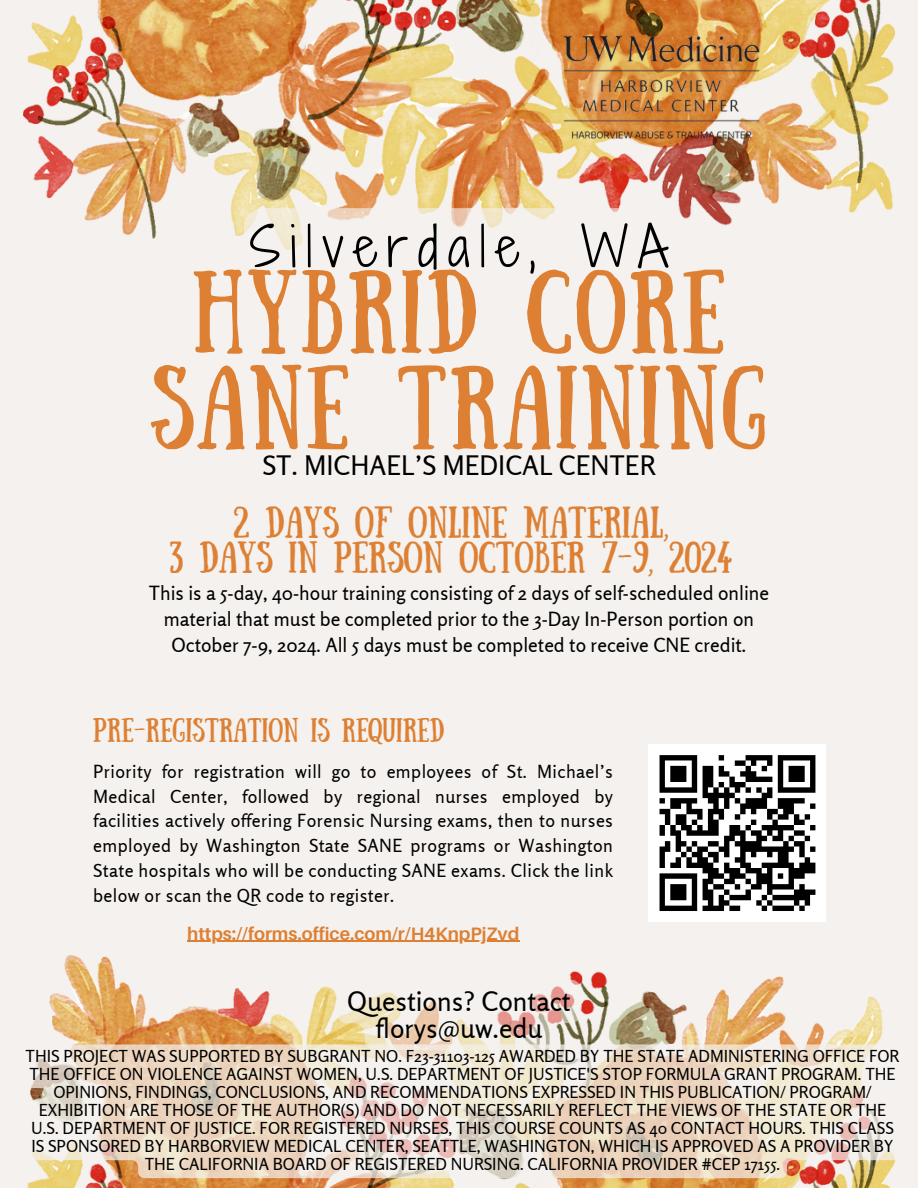
<style>
.page{position:relative;width:918px;height:1188px;background:#f4f1ee}
.page>*{position:absolute;margin:0;border:0;box-sizing:border-box;transform-origin:0 0}
.t1{font:84px/95.7px "Sunday";letter-spacing:.03em;color:#dd8034;text-align:center}
.t2{font:52.5px "Shadows Into Light Two";letter-spacing:.18em;color:#000}
.t3{font:31.5px/34.8px "Sunday";color:#dd8034;text-align:center}
.t4{font:27px/27px "Rosario";color:#000;text-align:center}
.t5{font:26.85px "Rosario";color:#000}
.t6{font:24px "Sunday";color:#dd8034}
.t7{font:19.5px/25.8px "Rosario";color:#000;text-align:center}
.t8{font:18px/24.8px "Rosario";letter-spacing:.02em;color:#000;text-align:justify}
.t9{font:700 18px "Aileron";color:#dd8034}
.t10{font:16.5px/18px "Rosario";color:#000;text-align:center}
</style>
<div class="page">
<img style="left:27px;top:955px;width:864px;height:233px">
<img style="left:23px;top:0;width:872px;height:239px">
<div style="left:649px;top:744px;width:177px;height:178px;background:#fff"></div>
<svg style="left:659px;top:755px;width:157px;height:156px"></svg>
<img style="left:544px;top:22px;width:234px;height:140px">
<svg style="left:244px;top:208px;width:430px;height:42px"></svg>
<svg style="left:27px;top:1044px;width:868px;height:134px"></svg>
<hr style="left:187px;top:941px;width:332px;height:1px;background:#dd8034">
<svg style="left:336px;top:980px;width:246px;height:70px"></svg>
<p class="t2" style="left:249px;top:208px;width:420px">Silverdale, WA</p>
<h6 class="t1" style="left:151px;top:255px;width:618px">HYBRID CORE<br>SANE TRAINING</h6>
<h4 class="t5" style="left:262px;top:449px;width:395px">ST. MICHAEL’S MEDICAL CENTER</h4>
<h1 class="t3" style="left:170px;top:502px;width:564px">2 DAYS OF ONLINE MATERIAL,<br>3 DAYS IN PERSON OCTOBER 7-9, 2024</h1>
<h3 class="t7" style="left:149px;top:580px;width:622px">This is a 5-day, 40-hour training consisting of 2 days of self-scheduled online material that must be completed prior to the 3-Day In-Person portion on<br>October 7-9, 2024. All 5 days must be completed to receive CNE credit.</h3>
<p class="t6" style="left:93px;top:713px;width:353px">PRE-REGISTRATION IS REQUIRED</p>
<p class="t8" style="left:93px;top:759px;width:521px">Priority for registration will go to employees of St. Michael’s Medical Center, followed by regional nurses employed by facilities actively offering Forensic Nursing exams, then to nurses employed by Washington State SANE programs or Washington State hospitals who will be conducting SANE exams. Click the link below or scan the QR code to register.</p>
<p class="t9" style="left:187px;top:922px;width:334px">https://forms.office.com/r/H4KnpPjZvd</p>
<h5 class="t4" style="left:347px;top:987px;width:225px">Questions? Contact florys@uw.edu</h5>
<p class="t10" style="left:26px;top:1047px;width:875px">THIS PROJECT WAS SUPPORTED BY SUBGRANT NO. F23-31103-125 AWARDED BY THE STATE ADMINISTERING OFFICE FOR THE OFFICE ON VIOLENCE AGAINST WOMEN, U.S. DEPARTMENT OF JUSTICE'S STOP FORMULA GRANT PROGRAM. THE OPINIONS, FINDINGS, CONCLUSIONS, AND RECOMMENDATIONS EXPRESSED IN THIS PUBLICATION/ PROGRAM/ EXHIBITION ARE THOSE OF THE AUTHOR(S) AND DO NOT NECESSARILY REFLECT THE VIEWS OF THE STATE OR THE U.S. DEPARTMENT OF JUSTICE. FOR REGISTERED NURSES, THIS COURSE COUNTS AS 40 CONTACT HOURS. THIS CLASS IS SPONSORED BY HARBORVIEW MEDICAL CENTER, SEATTLE, WASHINGTON, WHICH IS APPROVED AS A PROVIDER BY THE CALIFORNIA BOARD OF REGISTERED NURSING. CALIFORNIA PROVIDER #CEP 17155.</p>
</div>
